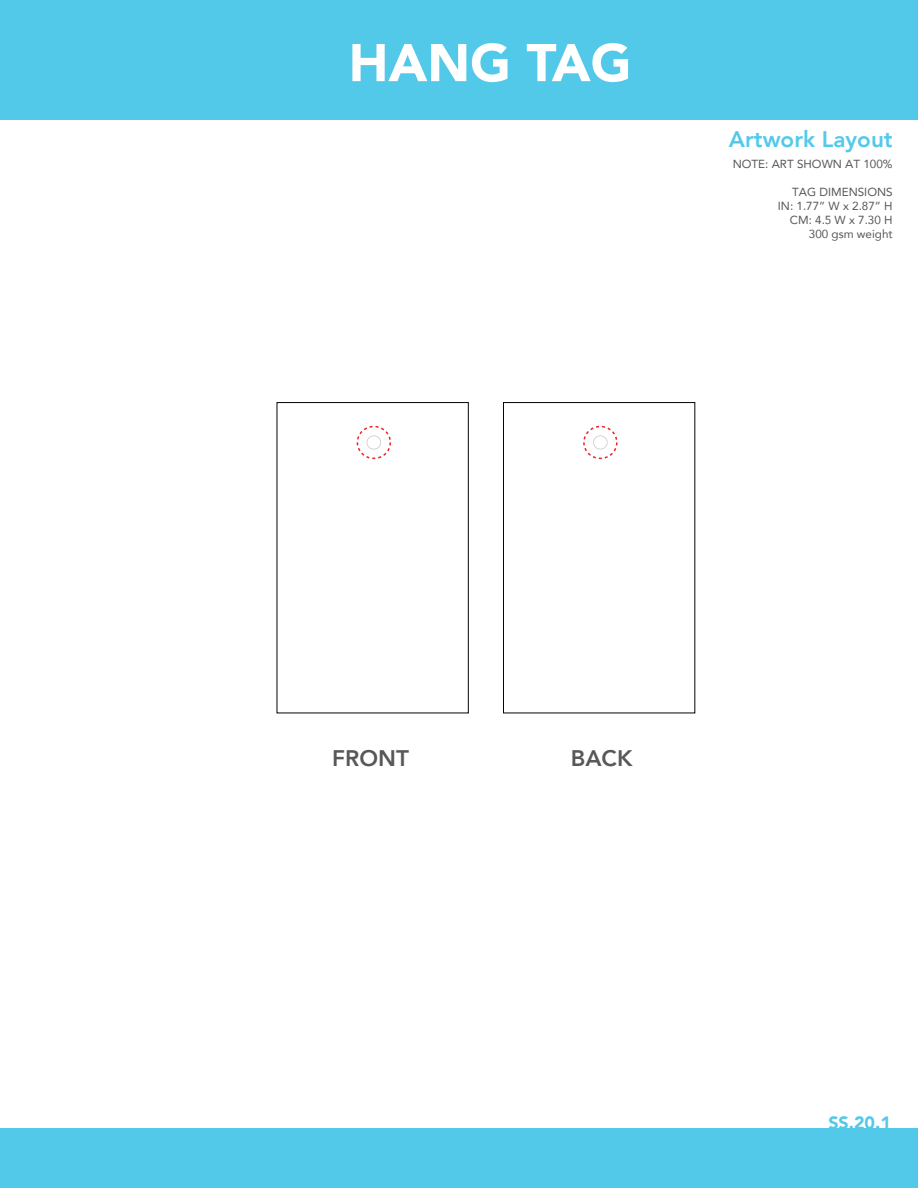
<style>
.page{position:relative;width:918px;height:1188px;background:#fff}
.page>*{position:absolute;margin:0;border:0;box-sizing:border-box;transform-origin:0 0}
.t1{font:900 52.5px "Avenir";color:#fff}
.t2{font:800 22.5px "Avenir";color:#53c9ea}
.t3{font:800 22.5px "Avenir";color:#57585a}
.t4{font:900 17.85px "Avenir";color:#53c9ea}
.t5{font:11.7px/14px "Avenir";color:#54575a;text-align:right}
</style>
<div class="page">
<div style="left:277px;top:402px;width:192px;height:311px;background:#fff;border:1px solid #050504"></div>
<svg style="left:367px;top:435px;width:14px;height:14px"></svg>
<div style="left:357px;top:426px;width:34px;height:33px;border:2px dashed #ec2226;border-radius:50%"></div>
<div style="left:503px;top:402px;width:192px;height:311px;background:#fff;border:1px solid #050504"></div>
<svg style="left:593px;top:435px;width:15px;height:14px"></svg>
<div style="left:583px;top:426px;width:35px;height:33px;border:2px dashed #ec2226;border-radius:50%"></div>
<div style="left:0;top:1129px;width:918px;height:59px;background:#53c9ea"></div>
<div style="left:0;top:0;width:918px;height:119px;background:#53c9ea"></div>
<h1 class="t1" style="left:349px;top:18px;width:284px">HANG TAG</h1>
<h2 class="t2" style="left:729px;top:121px;width:165px">Artwork Layout</h2>
<p class="t5" style="left:733px;top:157px;width:161px">NOTE: ART SHOWN AT 100%</p>
<p class="t5" style="left:778px;top:185px;width:116px">TAG DIMENSIONS<br>IN: 1.77” W x 2.87” H<br>CM: 4.5 W x 7.30 H<br>300 gsm weight</p>
<h2 class="t3" style="left:332px;top:741px;width:78px">FRONT</h2>
<h2 class="t3" style="left:571px;top:741px;width:63px">BACK</h2>
<h3 class="t4" style="left:828px;top:1107px;width:64px">SS.20.1</h3>
</div>
